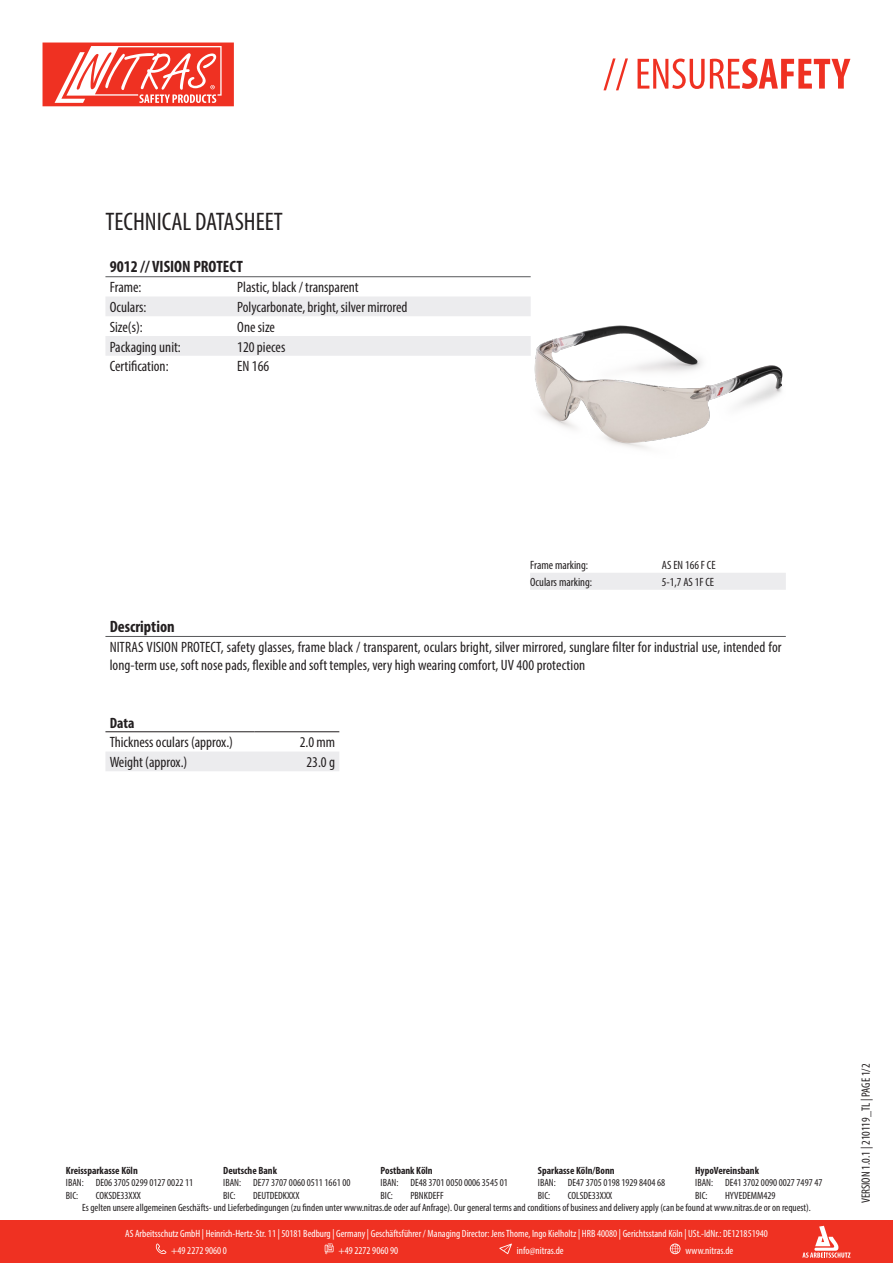
<style>
.page{position:relative;width:893px;height:1263px;background:#fff}
.page>*{position:absolute;margin:0;border:0;box-sizing:border-box;transform-origin:0 0}
.t1{font:condensed 25.5px "Myriad Pro";color:#231f20}
.t2{font:700 condensed 16.5px "Myriad Pro";color:#231f20}
.Headline_Nitras{font:condensed 15px/18px "Myriad Pro";color:#231f20}
.Artikeltext{font:condensed 15px "Myriad Pro";color:#231f20}
.t3{font:700 condensed 15px "Myriad Pro";color:#231f20}
.t4{font:condensed 12px "Myriad Pro";color:#231f20}
.t5{font:condensed 10.5px/12.6px "Myriad Pro";color:#231f20}
.t6{font:condensed 10.5px/17px "Myriad Pro";color:#fff}
.t7{font:700 condensed 10.5px "Myriad Pro";color:#231f20}
</style>
<div class="page">
<svg style="left:603px;top:58px;width:247px;height:32px"></svg>
<svg style="left:43px;top:43px;width:191px;height:63px"></svg>
<div style="left:0;top:1220px;width:893px;height:43px;background:#ef3122"></div>
<svg style="left:802px;top:1226px;width:48px;height:32px"></svg>
<svg style="left:156px;top:1243px;width:10px;height:11px"></svg>
<svg style="left:325px;top:1243px;width:9px;height:11px"></svg>
<svg style="left:499px;top:1243px;width:13px;height:11px"></svg>
<svg style="left:670px;top:1243px;width:10px;height:11px"></svg>
<svg style="left:105px;top:297px;width:426px;height:59px"></svg>
<hr style="left:105px;top:276px;width:128px;height:1px;background:#57585a">
<hr style="left:233px;top:276px;width:298px;height:1px;background:#57585a">
<img style="left:534px;top:325px;width:249px;height:124px">
<div style="left:530px;top:573px;width:256px;height:17px;background:#ececee"></div>
<hr style="left:105px;top:636px;width:681px;height:1px;background:#57585a">
<svg style="left:105px;top:732px;width:234px;height:39px"></svg>
<hr style="left:105px;top:731px;width:149px;height:1px;background:#231f20">
<hr style="left:254px;top:731px;width:85px;height:1px;background:#231f20">
<p class="t1" style="left:105px;top:206px;width:179px">TECHNICAL DATASHEET</p>
<p class="t2" style="left:110px;top:257px;width:135px">9012 // VISION PROTECT</p>
<p class="Headline_Nitras" style="left:110px;top:278px;width:33px">Frame:</p>
<p class="Artikeltext" style="left:237px;top:278px;width:123px">Plastic, black / transparent</p>
<p class="Headline_Nitras" style="left:110px;top:298px;width:38px">Oculars:</p>
<p class="Headline_Nitras" style="left:237px;top:298px;width:172px">Polycarbonate, bright, silver mirrored</p>
<p class="Headline_Nitras" style="left:110px;top:318px;width:35px">Size(s):</p>
<p class="Headline_Nitras" style="left:237px;top:318px;width:39px">One size</p>
<p class="Headline_Nitras" style="left:110px;top:337px;width:73px">Packaging unit:</p>
<p class="Headline_Nitras" style="left:237px;top:337px;width:50px">120 pieces</p>
<p class="Headline_Nitras" style="left:110px;top:357px;width:60px">Certification:</p>
<p class="Headline_Nitras" style="left:237px;top:357px;width:33px">EN 166</p>
<p class="t4" style="left:530px;top:557px;width:60px">Frame marking:</p>
<p class="t4" style="left:662px;top:557px;width:55px">AS EN 166 F CE</p>
<p class="t4" style="left:530px;top:574px;width:64px">Oculars marking:</p>
<p class="t4" style="left:662px;top:574px;width:54px">5-1,7 AS 1F CE</p>
<p class="t2" style="left:110px;top:616px;width:67px">Description</p>
<p class="Headline_Nitras" style="left:110px;top:638px;width:673px">NITRAS VISION PROTECT, safety glasses, frame black / transparent, oculars bright, silver mirrored, sunglare filter for industrial use, intended for long-term use, soft nose pads, flexible and soft temples, very high wearing comfort, UV 400 protection</p>
<p class="t3" style="left:110px;top:713px;width:26px">Data</p>
<p class="Headline_Nitras" style="left:110px;top:733px;width:125px">Thickness oculars (approx.)</p>
<p class="Headline_Nitras" style="left:300px;top:733px;width:37px">2.0 mm</p>
<p class="Headline_Nitras" style="left:110px;top:753px;width:79px">Weight (approx.)</p>
<p class="Headline_Nitras" style="left:306px;top:753px;width:30px">23.0 g</p>
<p class="t7" style="left:66px;top:1164px;width:73px">Kreissparkasse Köln</p>
<p class="t7" style="left:223px;top:1164px;width:55px">Deutsche Bank</p>
<p class="t7" style="left:381px;top:1164px;width:54px">Postbank Köln</p>
<p class="t7" style="left:538px;top:1164px;width:78px">Sparkasse Köln/Bonn</p>
<p class="t7" style="left:695px;top:1164px;width:65px">HypoVereinsbank</p>
<p class="t5" style="left:66px;top:1176px;width:19px">IBAN:<br>BIC:</p>
<p class="t5" style="left:96px;top:1176px;width:99px">DE06 3705 0299 0127 0022 11<br>COKSDE33XXX</p>
<p class="t5" style="left:223px;top:1176px;width:19px">IBAN:<br>BIC:</p>
<p class="t5" style="left:253px;top:1176px;width:99px">DE77 3707 0060 0511 1661 00<br>DEUTDEDKXXX</p>
<p class="t5" style="left:381px;top:1176px;width:19px">IBAN:<br>BIC:</p>
<p class="t5" style="left:410px;top:1176px;width:99px">DE48 3701 0050 0006 3545 01<br>PBNKDEFF</p>
<p class="t5" style="left:538px;top:1176px;width:19px">IBAN:<br>BIC:</p>
<p class="t5" style="left:568px;top:1176px;width:99px">DE47 3705 0198 1929 8404 68<br>COLSDE33XXX</p>
<p class="t5" style="left:695px;top:1176px;width:19px">IBAN:<br>BIC:</p>
<p class="t5" style="left:725px;top:1176px;width:99px">DE41 3702 0090 0027 7497 47</p>
<p class="t5" style="left:725px;top:1189px;width:52px">HYVEDEMM429</p>
<p class="t5" style="left:82px;top:1201px;width:730px">Es gelten unsere allgemeinen Geschäfts- und Lieferbedingungen (zu finden unter www.nitras.de oder auf Anfrage). Our general terms and conditions of business and delivery apply (can be found at www.nitras.de or on request).</p>
<p class="t6" style="left:171px;top:1225px;width:598px;text-indent:-46px">AS Arbeitsschutz GmbH | Heinrich-Hertz-Str. 11 | 50181 Bedburg | Germany | Geschäftsführer / Managing Director: Jens Thome, Ingo Kielholtz | HRB 40080 | Gerichtsstand Köln | USt.-IdNr.: DE121851940 +49 2272 9060 0</p>
<p class="t6" style="left:338px;top:1242px;width:61px">+49 2272 9060 90</p>
<p class="t6" style="left:517px;top:1242px;width:48px">info@nitras.de</p>
<p class="t6" style="left:685px;top:1242px;width:49px">www.nitras.de</p>
<p class="t4" style="left:859px;top:1203px;width:141px;rotate:-90deg">VERSION 1.0.1 | 210119_TL | PAGE 1/2</p>
</div>
